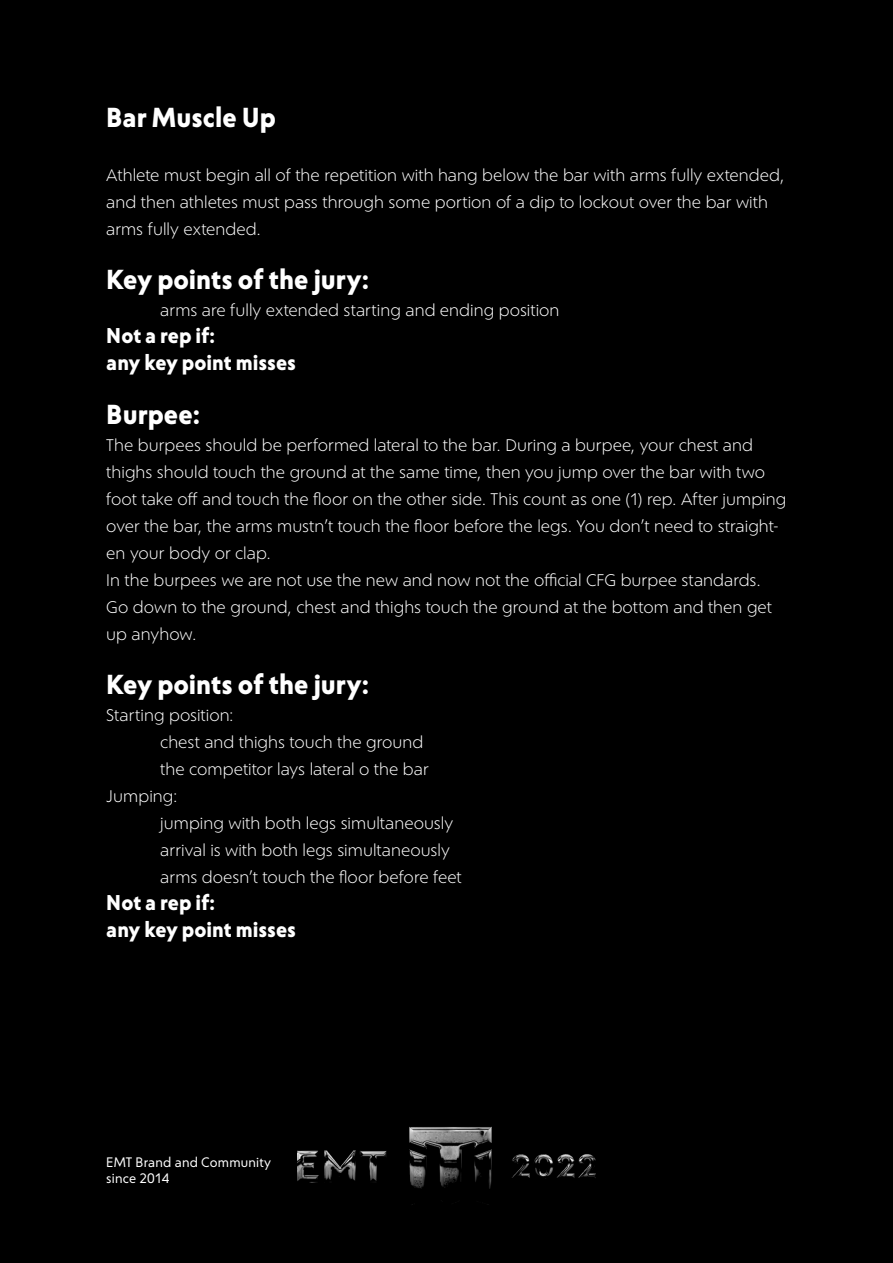
<style>
.page{position:relative;width:893px;height:1263px;background:#fff}
.page>*{position:absolute;margin:0;border:0;box-sizing:border-box;transform-origin:0 0}
.t1{font:700 27px "Corsica MX";color:#fff}
.t2{font:700 21px/27px "Corsica MX";color:#fff}
.t3{font:16.5px/27px "Corsica LX";color:#fff}
.t4{font:13.5px/16.2px "Corsica MX";letter-spacing:.01em;color:#fff}
</style>
<div class="page">
<div style="left:1px;top:1px;width:891px;height:1261px;background:#000"></div>
<img style="left:298px;top:1127px;width:297px;height:78px">
<h1 class="t1" style="left:106px;top:101px;width:171px">Bar Muscle Up</h1>
<p class="t3" style="left:106px;top:162px;width:680px">Athlete must begin all of the repetition with hang below the bar with arms fully extended, and then athletes must pass through some portion of a dip to lockout over the bar with arms fully extended.</p>
<h1 class="t1" style="left:106px;top:263px;width:265px">Key points of the jury:</h1>
<p class="t3" style="left:160px;top:297px;width:401px">arms are fully extended starting and ending position</p>
<p class="t2" style="left:106px;top:322px;width:191px">Not a rep if:<br>any key point misses</p>
<h1 class="t1" style="left:106px;top:398px;width:95px">Burpee:</h1>
<p class="t3" style="left:106px;top:432px;width:682px">The burpees should be performed lateral to the bar. During a burpee, your chest and thighs should touch the ground at the same time, then you jump over the bar with two foot take off and touch the floor on the other side. This count as one (1) rep. After jumping over the bar, the arms mustn’t touch the floor before the legs. You don’t need to straight&shy;en your body or clap.<br>In the burpees we are not use the new and now not the official CFG burpee standards.<br>Go down to the ground, chest and thighs touch the ground at the bottom and then get up anyhow.</p>
<h1 class="t1" style="left:106px;top:668px;width:265px">Key points of the jury:</h1>
<p class="t3" style="left:106px;top:702px;width:129px">Starting position:</p>
<p class="t3" style="left:160px;top:729px;width:265px">chest and thighs touch the ground</p>
<p class="t3" style="left:160px;top:756px;width:270px">the competitor lays lateral o the bar</p>
<p class="t3" style="left:106px;top:783px;width:73px">Jumping:</p>
<p class="t3" style="left:160px;top:810px;width:294px">jumping with both legs simultaneously</p>
<p class="t3" style="left:160px;top:837px;width:291px">arrival is with both legs simultaneously</p>
<p class="t3" style="left:160px;top:864px;width:303px">arms doesn’t touch the floor before feet</p>
<p class="t2" style="left:106px;top:889px;width:191px">Not a rep if:<br>any key point misses</p>
<p class="t4" style="left:106px;top:1154px;width:166px">EMT Brand and Community since 2014</p>
</div>
